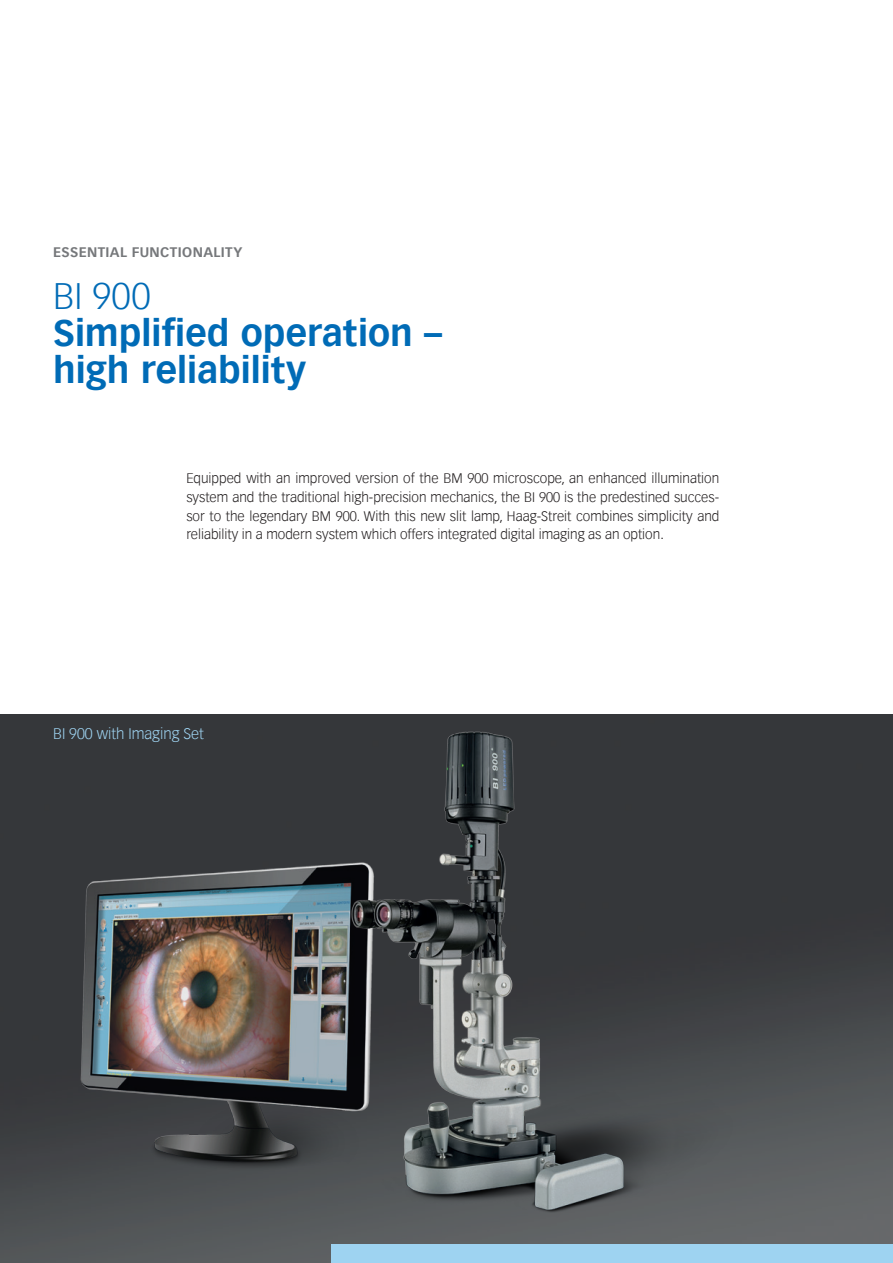
<style>
.page{position:relative;width:893px;height:1263px;background:#fff}
.page>*{position:absolute;margin:0;border:0;box-sizing:border-box;transform-origin:0 0}
.Subtitle_Bold_Blue{font:700 36px "Vectora Com";color:#006bb6}
.Subtitle_Light_Blue{font:300 36px "Vectora Com";color:#006bb6}
.Picture_Caption_Blue{font:300 15px "Vectora Com";color:#9ed3f1}
.Bodytext{font:300 13.5px/18.6px "Vectora Com";color:#231f20;text-align:justify}
.Page_Caption{font:700 13.5px "Vectora Com";letter-spacing:.03em;color:#76787b}
</style>
<div class="page">
<img style="left:0;top:714px;width:893px;height:549px">
<img style="left:77px;top:861px;width:267px;height:309px">
<img style="left:344px;top:721px;width:399px;height:497px">
<div style="left:331px;top:1244px;width:562px;height:19px;background:#9ed3f1"></div>
<p class="Page_Caption" style="left:53px;top:244px;width:191px">ESSENTIAL FUNCTIONALITY</p>
<p class="Subtitle_Light_Blue" style="left:53px;top:274px;width:99px">BI 900</p>
<p class="Subtitle_Bold_Blue" style="left:53px;top:311px;width:390px">Simplified operation –</p>
<p class="Subtitle_Bold_Blue" style="left:53px;top:349px;width:255px">high reliability</p>
<p class="Bodytext" style="left:186px;top:469px;width:534px">Equipped with an improved version of the BM 900 microscope, an enhanced illumination system and the traditional high-precision mechanics, the BI 900 is the predestined succes&shy;sor to the legendary BM 900. With this new slit lamp, Haag-Streit combines simplicity and reliability in a modern system which offers integrated digital imaging as an option.</p>
<p class="Picture_Caption_Blue" style="left:53px;top:724px;width:152px">BI 900 with Imaging Set</p>
</div>
